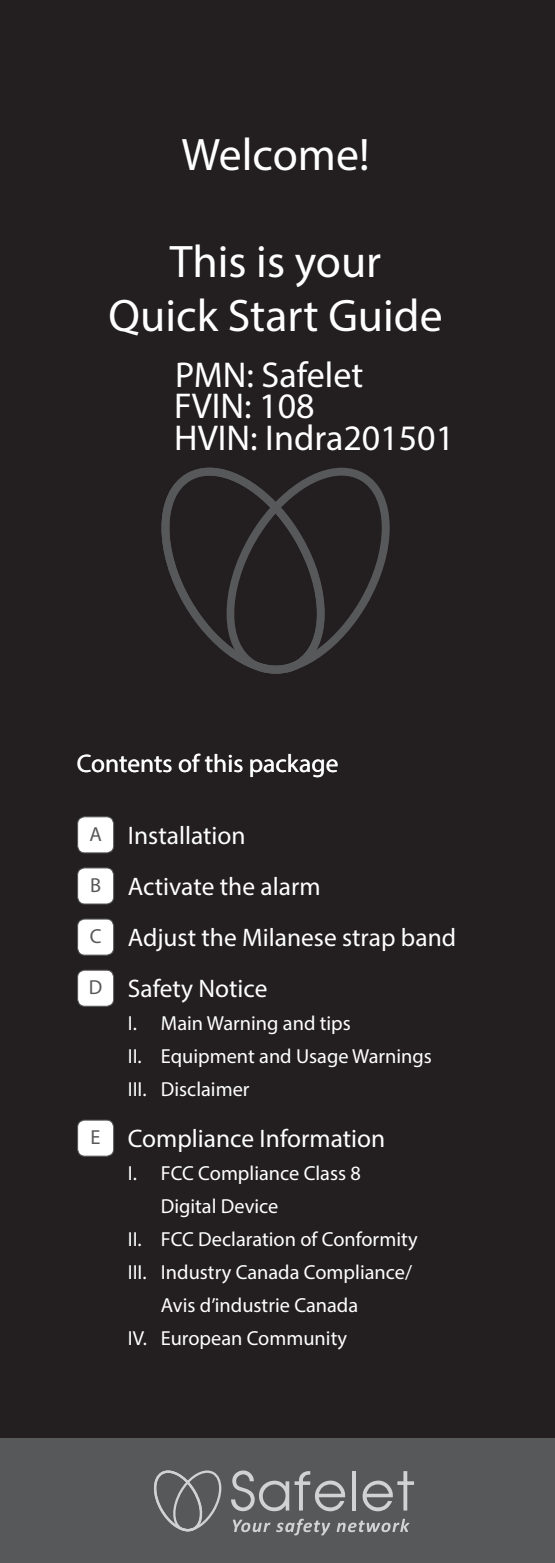
<style>
.page{position:relative;width:555px;height:1563px;background:#fff}
.page>*{position:absolute;margin:0;border:0;box-sizing:border-box;transform-origin:0 0}
.t1{font:45.68px "Myriad Pro";color:#fff}
.t2{font:36px "Myriad Pro";color:#fff}
.t3{font:25.43px "Myriad Pro";color:#fff}
.t4{font:20.25px/33.1px "Myriad Pro";color:#fff}
.bold{font:20.25px "Myriad Pro";color:#57585a}
</style>
<div class="page">
<div style="left:0;top:0;width:555px;height:1519px;background:#231f20"></div>
<div style="left:0;top:1438px;width:555px;height:125px;background:#57585a"></div>
<svg style="left:161px;top:468px;width:57px;height:179px"></svg>
<svg style="left:218px;top:468px;width:172px;height:205px"></svg>
<div style="left:78px;top:1120px;width:36px;height:36px;background:#fff;border-radius:7px"></div>
<div style="left:77px;top:1119px;width:37px;height:37px;border:1px solid #57585a;border-radius:7px"></div>
<svg style="left:154px;top:1470px;width:67px;height:61px"></svg>
<svg style="left:231px;top:1470px;width:114px;height:41px"></svg>
<hr style="left:352px;top:1471px;width:4px;height:39px;background:#d1d2d4">
<svg style="left:363px;top:1471px;width:51px;height:40px"></svg>
<svg style="left:233px;top:1519px;width:37px;height:13px"></svg>
<svg style="left:276px;top:1518px;width:54px;height:17px"></svg>
<svg style="left:337px;top:1518px;width:72px;height:14px"></svg>
<div style="left:78px;top:817px;width:36px;height:36px;background:#fff;border-radius:7px"></div>
<div style="left:77px;top:816px;width:37px;height:37px;border:1px solid #57585a;border-radius:7px"></div>
<div style="left:78px;top:868px;width:36px;height:36px;background:#fff;border-radius:7px"></div>
<div style="left:77px;top:867px;width:37px;height:37px;border:1px solid #57585a;border-radius:7px"></div>
<div style="left:78px;top:919px;width:36px;height:36px;background:#fff;border-radius:7px"></div>
<div style="left:77px;top:918px;width:37px;height:37px;border:1px solid #57585a;border-radius:7px"></div>
<div style="left:78px;top:970px;width:36px;height:36px;background:#fff;border-radius:7px"></div>
<div style="left:77px;top:969px;width:37px;height:38px;border:1px solid #57585a;border-radius:7px"></div>
<p class="t1" style="left:182px;top:127px;width:189px">Welcome!</p>
<p class="t1" style="left:170px;top:234px;width:213px">This is your</p>
<p class="t1" style="left:109px;top:287px;width:336px">Quick Start Guide</p>
<p class="t2" style="left:175px;top:353px;width:190px">PMN: Safelet</p>
<p class="t2" style="left:174px;top:384px;width:142px">FVIN: 108</p>
<p class="t2" style="left:174px;top:416px;width:281px">HVIN: Indra201501</p>
<p class="t3" style="left:77px;top:747px;width:263px">Contents of this package</p>
<p class="bold" style="left:89px;top:822px;width:14px">A</p>
<p class="bold" style="left:90px;top:873px;width:13px">B</p>
<p class="bold" style="left:90px;top:924px;width:13px">C</p>
<p class="bold" style="left:89px;top:975px;width:15px">D</p>
<p class="bold" style="left:91px;top:1125px;width:12px">E</p>
<p class="t3" style="left:128px;top:820px;width:119px">Installation</p>
<p class="t3" style="left:128px;top:871px;width:194px">Activate the alarm</p>
<p class="t3" style="left:128px;top:922px;width:330px">Adjust the Milanese strap band</p>
<p class="t3" style="left:128px;top:973px;width:141px">Safety Notice</p>
<p class="t4" style="left:128px;top:1006px;width:225px">I. Main Warning and tips</p>
<p class="t4" style="left:128px;top:1039px;width:306px">II. Equipment and Usage Warnings</p>
<p class="t4" style="left:128px;top:1072px;width:123px">III. Disclaimer</p>
<p class="t3" style="left:128px;top:1123px;width:259px">Compliance Information</p>
<p class="t4" style="left:161px;top:1156px;width:202px;text-indent:-33px">I. FCC Compliance Class 8<br>Digital Device</p>
<p class="t4" style="left:128px;top:1222px;width:291px">II. FCC Declaration of Conformity</p>
<p class="t4" style="left:161px;top:1255px;width:253px;text-indent:-33px">III. Industry Canada Compliance/<br>Avis d’industrie Canada</p>
<p class="t4" style="left:128px;top:1321px;width:221px">IV. European Community</p>
</div>
